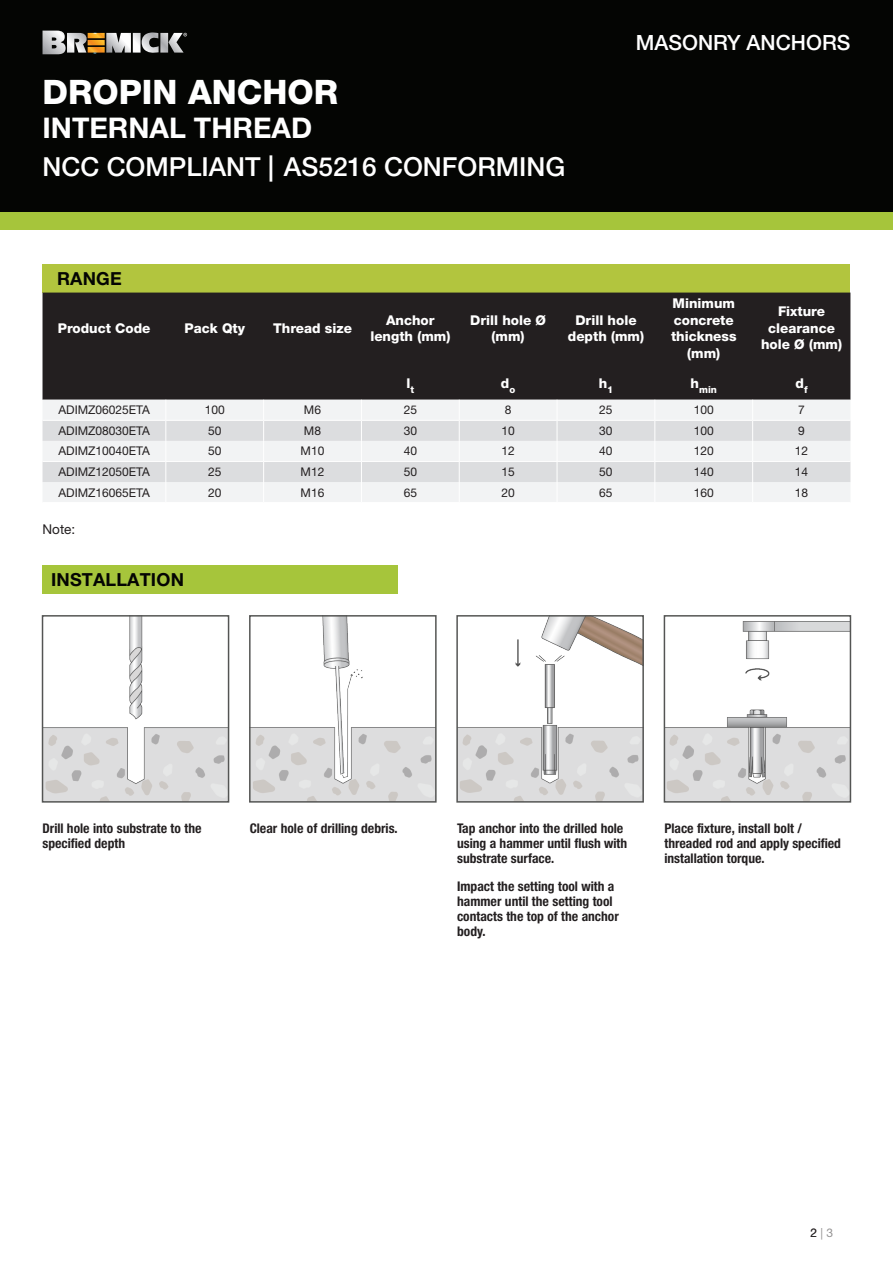
<style>
.page{position:relative;width:893px;height:1263px;background:#fff}
.page>*{position:absolute;margin:0;border:0;box-sizing:border-box;transform-origin:0 0}
.Heading_First_Line{font:800 33.75px "Helvetica Neue LT Std";color:#fff}
.Heading_Second_Line{font:700 28.5px "Helvetica Neue";color:#fff}
._2nd_Sub-heading{font:500 26.25px "Helvetica Neue LT Std";color:#fff}
.t1{font:500 21px "Helvetica Neue LT Std";color:#fff}
.Subheading{font:700 18px "Helvetica Neue LT Pro";letter-spacing:.01em;color:#040503}
.INSTRUCTIONS{font:13.5px/15px "Neue Helvetica Condensed BQ";color:#231f20}
.t2{font:800 13.5px/16.5px "Helvetica Neue LT Std";color:#fff;text-align:center}
.COPY{font:13.5px "Helvetica Neue LT Std";color:#231f20}
.COPY-2{font:12px "Helvetica Neue LT Std";color:#231f20}
.t3{font:800 9.6px "Helvetica Neue LT Std";color:#fff}
</style>
<div class="page">
<div style="left:43px;top:566px;width:355px;height:28px;background:#a6c53b"></div>
<div style="left:43px;top:264px;width:807px;height:29px;background:#b2c53e"></div>
<div style="left:43px;top:293px;width:807px;height:107px;background:#231f20"></div>
<div style="left:43px;top:400px;width:807px;height:102px;background:#f2f3f4"></div>
<svg style="left:43px;top:421px;width:807px;height:61px;fill:#dcdddf"></svg>
<hr style="left:43px;top:420px;width:123px;height:1px;background:#fff">
<hr style="left:166px;top:420px;width:98px;height:1px;background:#fff">
<hr style="left:43px;top:461px;width:123px;height:1px;background:#fff">
<hr style="left:166px;top:461px;width:98px;height:1px;background:#fff">
<svg style="left:165px;top:400px;width:1px;height:102px"></svg>
<hr style="left:264px;top:420px;width:97px;height:1px;background:#fff">
<hr style="left:264px;top:461px;width:97px;height:1px;background:#fff">
<svg style="left:263px;top:400px;width:1px;height:102px"></svg>
<hr style="left:361px;top:420px;width:98px;height:1px;background:#fff">
<hr style="left:361px;top:461px;width:98px;height:1px;background:#fff">
<svg style="left:361px;top:400px;width:1px;height:102px"></svg>
<hr style="left:459px;top:420px;width:98px;height:1px;background:#fff">
<hr style="left:557px;top:420px;width:98px;height:1px;background:#fff">
<hr style="left:655px;top:420px;width:98px;height:1px;background:#fff">
<hr style="left:459px;top:461px;width:98px;height:1px;background:#fff">
<svg style="left:459px;top:400px;width:1px;height:102px"></svg>
<hr style="left:557px;top:461px;width:98px;height:1px;background:#fff">
<svg style="left:557px;top:400px;width:1px;height:102px"></svg>
<hr style="left:655px;top:461px;width:98px;height:1px;background:#fff">
<svg style="left:654px;top:400px;width:1px;height:102px"></svg>
<hr style="left:753px;top:420px;width:97px;height:1px;background:#fff">
<hr style="left:753px;top:461px;width:97px;height:1px;background:#fff">
<svg style="left:752px;top:400px;width:1px;height:102px"></svg>
<div style="left:0;top:0;width:893px;height:213px;background:#040503"></div>
<div style="left:0;top:213px;width:893px;height:17px;background:#a6c53b"></div>
<img style="left:45px;top:618px;width:181px;height:182px">
<img style="left:252px;top:618px;width:182px;height:182px">
<img style="left:459px;top:618px;width:182px;height:182px">
<img style="left:667px;top:621px;width:181px;height:179px">
<svg style="left:43px;top:30px;width:144px;height:25px"></svg>
<p class="Heading_First_Line" style="left:43px;top:72px;width:297px">DROPIN ANCHOR</p>
<p class="Heading_Second_Line" style="left:43px;top:111px;width:271px">INTERNAL THREAD</p>
<p class="_2nd_Sub-heading" style="left:43px;top:151px;width:524px">NCC COMPLIANT | AS5216 CONFORMING</p>
<p class="t1" style="left:636px;top:30px;width:216px">MASONRY ANCHORS</p>
<p class="Subheading" style="left:57px;top:267px;width:66px">RANGE</p>
<p class="t2" style="left:58px;top:320px;width:94px">Product Code</p>
<p class="t2" style="left:184px;top:320px;width:62px">Pack Qty</p>
<p class="t2" style="left:273px;top:320px;width:80px">Thread size</p>
<p class="t2" style="left:370px;top:312px;width:82px">Anchor length (mm)</p>
<p class="t2" style="left:470px;top:312px;width:77px">Drill hole Ø (mm)</p>
<p class="t2" style="left:568px;top:312px;width:78px">Drill hole depth (mm)</p>
<p class="t2" style="left:671px;top:295px;width:67px">Minimum concrete thickness (mm)</p>
<p class="t2" style="left:761px;top:303px;width:82px">Fixture clearance hole Ø (mm)</p>
<p class="t2" style="left:406px;top:374px;width:9px">l<sub>t</sub></p>
<p class="t2" style="left:501px;top:374px;width:16px">d<sub>o</sub></p>
<p class="t2" style="left:599px;top:374px;width:16px">h<sub>1</sub></p>
<p class="t3" style="left:691px;top:384px;width:28px"><sup>h</sup>min</p>
<p class="t2" style="left:795px;top:374px;width:14px">d<sub>f</sub></p>
<p class="COPY-2" style="left:58px;top:403px;width:93px">ADIMZ06025ETA</p>
<p class="COPY-2" style="left:205px;top:403px;width:22px">100</p>
<p class="COPY-2" style="left:304px;top:403px;width:19px">M6</p>
<p class="COPY-2" style="left:404px;top:403px;width:15px">25</p>
<p class="COPY-2" style="left:505px;top:403px;width:8px">8</p>
<p class="COPY-2" style="left:599px;top:403px;width:15px">25</p>
<p class="COPY-2" style="left:694px;top:403px;width:22px">100</p>
<p class="COPY-2" style="left:798px;top:403px;width:8px">7</p>
<p class="COPY-2" style="left:58px;top:423px;width:93px">ADIMZ08030ETA</p>
<p class="COPY-2" style="left:208px;top:423px;width:15px">50</p>
<p class="COPY-2" style="left:304px;top:423px;width:19px">M8</p>
<p class="COPY-2" style="left:404px;top:423px;width:15px">30</p>
<p class="COPY-2" style="left:501px;top:423px;width:15px">10</p>
<p class="COPY-2" style="left:599px;top:423px;width:15px">30</p>
<p class="COPY-2" style="left:694px;top:423px;width:22px">100</p>
<p class="COPY-2" style="left:798px;top:423px;width:8px">9</p>
<p class="COPY-2" style="left:58px;top:444px;width:93px">ADIMZ10040ETA</p>
<p class="COPY-2" style="left:208px;top:444px;width:15px">50</p>
<p class="COPY-2" style="left:301px;top:444px;width:25px">M10</p>
<p class="COPY-2" style="left:404px;top:444px;width:15px">40</p>
<p class="COPY-2" style="left:501px;top:444px;width:15px">12</p>
<p class="COPY-2" style="left:599px;top:444px;width:15px">40</p>
<p class="COPY-2" style="left:694px;top:444px;width:22px">120</p>
<p class="COPY-2" style="left:795px;top:444px;width:15px">12</p>
<p class="COPY-2" style="left:58px;top:465px;width:93px">ADIMZ12050ETA</p>
<p class="COPY-2" style="left:208px;top:465px;width:15px">25</p>
<p class="COPY-2" style="left:301px;top:465px;width:25px">M12</p>
<p class="COPY-2" style="left:404px;top:465px;width:15px">50</p>
<p class="COPY-2" style="left:501px;top:465px;width:15px">15</p>
<p class="COPY-2" style="left:599px;top:465px;width:15px">50</p>
<p class="COPY-2" style="left:694px;top:465px;width:22px">140</p>
<p class="COPY-2" style="left:795px;top:465px;width:15px">14</p>
<p class="COPY-2" style="left:58px;top:485px;width:93px">ADIMZ16065ETA</p>
<p class="COPY-2" style="left:208px;top:485px;width:15px">20</p>
<p class="COPY-2" style="left:301px;top:485px;width:25px">M16</p>
<p class="COPY-2" style="left:404px;top:485px;width:15px">65</p>
<p class="COPY-2" style="left:501px;top:485px;width:15px">20</p>
<p class="COPY-2" style="left:599px;top:485px;width:15px">65</p>
<p class="COPY-2" style="left:694px;top:485px;width:22px">160</p>
<p class="COPY-2" style="left:795px;top:485px;width:15px">18</p>
<p class="COPY" style="left:43px;top:521px;width:34px">Note:</p>
<p class="Subheading" style="left:51px;top:569px;width:134px">INSTALLATION</p>
<p class="INSTRUCTIONS" style="left:43px;top:821px;width:161px">Drill hole into substrate to the specified depth</p>
<p class="INSTRUCTIONS" style="left:250px;top:821px;width:149px">Clear hole of drilling debris.</p>
<p class="INSTRUCTIONS" style="left:457px;top:821px;width:172px">Tap anchor into the drilled hole using a hammer until flush with substrate surface.</p>
<p class="INSTRUCTIONS" style="left:457px;top:879px;width:163px">Impact the setting tool with a hammer until the setting tool contacts the top of the anchor body.</p>
<p class="INSTRUCTIONS" style="left:664px;top:821px;width:178px">Place fixture, install bolt / threaded rod and apply specified installation torque.</p>
<p class="COPY-2" style="left:810px;top:1226px;width:24px">2 | 3</p>
</div>
